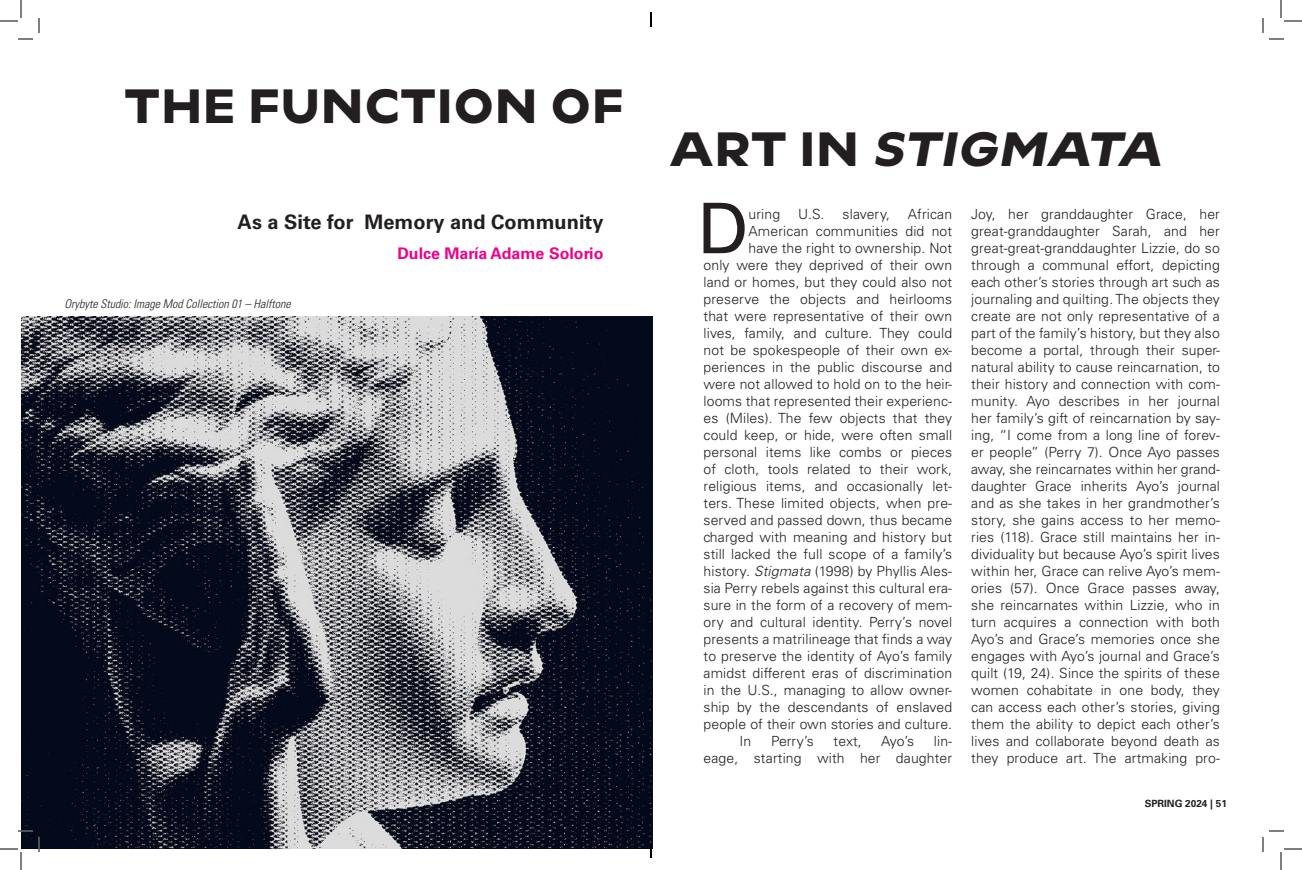
<style>
.page{position:relative;width:1302px;height:870px;background:#fff}
.page>*{position:absolute;margin:0;border:0;box-sizing:border-box;transform-origin:0 0}
.drop_cap{font:69.8px "Univers LT Std";color:#231f20}
.Subhead_-_Align_Left{font:100 48px "Deuterium Variable";letter-spacing:.04em;color:#231f20}
.Subhead_-_Align_Left-2{font:italic 100 48px "Deuterium Variable";color:#231f20}
.t1{font:700 20px "Univers LT Std";color:#231f20}
.t2{font:700 16px "Univers LT Std";color:#ed028c}
.drop_cap-2{font:300 14px/17px "Univers LT Std";letter-spacing:.01em;color:#231f20;text-align:right}
.t3{font:italic 300 condensed 12px "Univers LT Std";color:#231f20}
.t4{font:700 10px "Univers LT Std";color:#231f20}
.s1{font-style:normal}
.s2{font-style:italic}
.s3{color:#262825}
</style>
<div class="page">
<img style="left:21px;top:317px;width:631px;height:532px">
<svg style="left:0;top:0;width:40px;height:40px"></svg>
<svg style="left:0;top:830px;width:40px;height:40px"></svg>
<svg style="left:1262px;top:0;width:40px;height:40px"></svg>
<svg style="left:1262px;top:830px;width:40px;height:40px"></svg>
<svg style="left:650px;top:12px;width:2px;height:15px"></svg>
<svg style="left:650px;top:843px;width:2px;height:15px"></svg>
<p class="Subhead_-_Align_Left" style="left:125px;top:71px;width:499px">THE FUNCTION OF</p>
<p class="t1" style="left:238px;top:210px;width:367px">As a Site for Memory and Community</p>
<p class="t2" style="left:397px;top:244px;width:208px">Dulce María Adame Solorio</p>
<p class="t3" style="left:64px;top:296px;width:228px">Orybyte Studio: Image Mod Collection 01 – Halftone</p>
<p class="Subhead_-_Align_Left-2" style="left:670px;top:114px;width:504px"><span class="s1">A R T I N</span> STIGMATA</p>
<p class="drop_cap" style="left:697px;top:187px;width:52px">D</p>
<p class="drop_cap-2" style="left:749px;top:206px;width:33px">uring</p>
<p class="drop_cap-2" style="left:798px;top:206px;width:28px">U.S.</p>
<p class="drop_cap-2" style="left:843px;top:206px;width:49px">slavery,</p>
<p class="drop_cap-2" style="left:704px;top:206px;width:250px">African<br>American communities did not<br>have the right to ownership. Not<br>only were they deprived of their own land or homes, but they could also not preserve the objects and heirlooms that were representative of their own lives, family, and culture. They could not be spokespeople of their own ex&shy;periences in the public discourse and were not allowed to hold on to the heir&shy;looms that represented their experienc&shy;es (Miles). The few objects that they could keep, or hide, were often small personal items like combs or pieces of cloth, tools related to their work, religious items, and occasionally let&shy;ters. These limited objects, when pre&shy;served and passed down, thus became charged with meaning and history but still lacked the full scope of a family’s history. <span class="s2">Stigmata</span> (1998) by Phyllis Ales&shy;sia Perry rebels against this cultural era&shy;sure in the form of a recovery of mem&shy;ory and cultural identity. Perry’s novel presents a matrilineage that finds a way to preserve the identity of Ayo’s family amidst different eras of discrimination in the U.S., managing to allow owner&shy;ship by the descendants of enslaved people of their own stories and culture.</p>
<p class="drop_cap-2" style="left:740px;top:733px;width:13px">In</p>
<p class="drop_cap-2" style="left:771px;top:733px;width:44px">Perry’s</p>
<p class="drop_cap-2" style="left:834px;top:733px;width:30px">text,</p>
<p class="drop_cap-2" style="left:881px;top:733px;width:34px">Ayo’s</p>
<p class="drop_cap-2" style="left:704px;top:733px;width:250px">lin-<br>eage, starting with her daughter</p>
<p class="drop_cap-2" style="left:971px;top:206px;width:250px;text-align:justify">Joy, her granddaughter Grace, her great-granddaughter Sarah, and her great-great-granddaughter Lizzie, do so through a communal effort, depicting each other’s stories through art such as journaling and quilting. The objects they create are not only representative of a part of the family’s history, but they also become a portal, through their super&shy;natural ability to cause reincarnation, to their history and connection with com&shy;munity. Ayo describes in her journal her family’s gift of reincarnation by say&shy;ing, “I come from a long line of forev&shy;er people” (Perry 7). Once Ayo passes away, she reincarnates within her grand&shy;daughter Grace inherits Ayo’s journal and as she takes in her grandmother’s story, she gains access to her memo&shy;ries (118). Grace still maintains her in&shy;dividuality but because Ayo’s spirit lives within her, Grace can relive Ayo’s mem&shy;ories (57). Once Grace passes away, she reincarnates within Lizzie, who in turn acquires a connection with both Ayo’s and Grace’s memories once she engages with Ayo’s journal and Grace’s quilt (19, 24). Since the spirits of these women cohabitate in one body, they can access each other’s stories, giving them the ability to depict each other’s lives and collaborate beyond death as they produce art. The artmaking pro-</p>
<p class="t4" style="left:1145px;top:797px;width:84px">SPRING 2024 <span class="s3">| 51</span></p>
</div>
